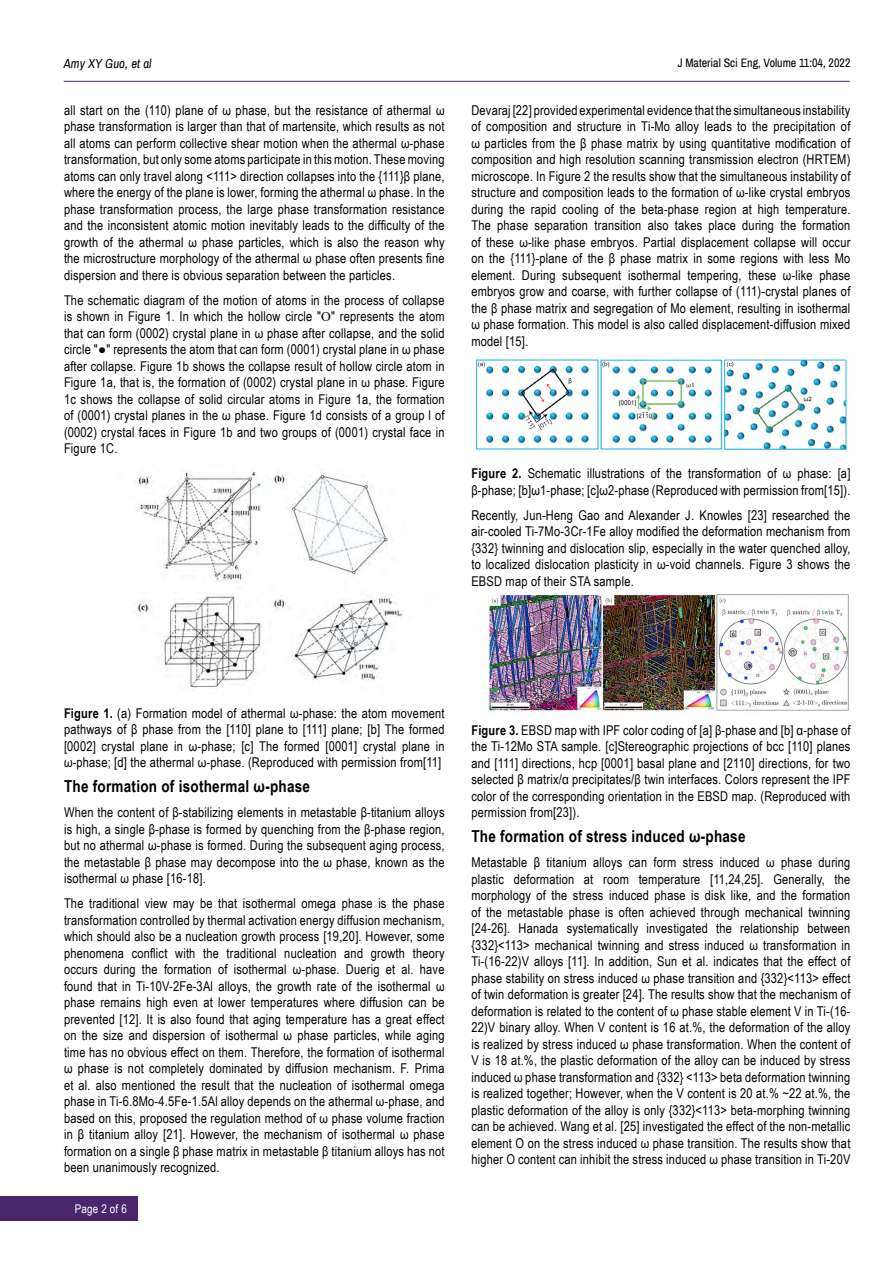
<style>
.page{position:relative;width:893px;height:1263px;background:#fff}
.page>*{position:absolute;margin:0;border:0;box-sizing:border-box;transform-origin:0 0}
.t1{font:700 16.5px "Arial Narrow";letter-spacing:.015em;color:#000}
.t2{font:13.5px/16.5px "Arial Narrow";letter-spacing:.015em;color:#000;text-align:justify}
.t3{font:italic 12.75px "Archivo Narrow";letter-spacing:.01em;color:#000}
.t4{font:12px "Archivo Narrow";color:#000}
.t5{font:12px "Arial Narrow";letter-spacing:.015em;color:#fff}
.s1{font-family:"Times New Roman"}
.s2{font-weight:700}
</style>
<div class="page">
<hr style="left:64px;top:81px;width:786px;height:1px;background:#49266c">
<div style="left:0;top:1196px;width:137px;height:24px;background:#49266c"></div>
<img style="left:137px;top:470px;width:266px;height:221px">
<img style="left:475px;top:358px;width:372px;height:93px">
<img style="left:488px;top:593px;width:361px;height:120px">
<p class="t3" style="left:64px;top:54px;width:89px">Amy XY Guo, et al</p>
<p class="t4" style="left:678px;top:54px;width:174px">J Material Sci Eng, Volume 11:04, 2022</p>
<p class="t2" style="left:64px;top:101px;width:382px">all start on the (110) plane of ω phase, but the resistance of athermal ω phase transformation is larger than that of martensite, which results as not all atoms can perform collective shear motion when the athermal ω-phase transformation, but only some atoms participate in this motion. These moving atoms can only travel along &lt;111&gt; direction collapses into the {111}β plane, where the energy of the plane is lower, forming the athermal ω phase. In the phase transformation process, the large phase transformation resistance and the inconsistent atomic motion inevitably leads to the difficulty of the growth of the athermal ω phase particles, which is also the reason why the microstructure morphology of the athermal ω phase often presents fine dispersion and there is obvious separation between the particles.</p>
<p class="t2" style="left:64px;top:291px;width:382px">The schematic diagram of the motion of atoms in the process of collapse is shown in Figure 1. In which the hollow circle "<span class="s1">O</span>" represents the atom that can form (0002) crystal plane in ω phase after collapse, and the solid circle "●" represents the atom that can form (0001) crystal plane in ω phase after collapse. Figure 1b shows the collapse result of hollow circle atom in Figure 1a, that is, the formation of (0002) crystal plane in ω phase. Figure 1c shows the collapse of solid circular atoms in Figure 1a, the formation of (0001) crystal planes in the ω phase. Figure 1d consists of a group l of (0002) crystal faces in Figure 1b and two groups of (0001) crystal face in Figure 1C.</p>
<p class="t2" style="left:471px;top:101px;width:381px">Devaraj [22] provided experimental evidence that the simultaneous instability of composition and structure in Ti-Mo alloy leads to the precipitation of ω particles from the β phase matrix by using quantitative modification of composition and high resolution scanning transmission electron (HRTEM) microscope. In Figure 2 the results show that the simultaneous instability of structure and composition leads to the formation of ω-like crystal embryos during the rapid cooling of the beta-phase region at high temperature.<br>The phase separation transition also takes place during the formation of these ω-like phase embryos. Partial displacement collapse will occur on the {111}-plane of the β phase matrix in some regions with less Mo element. During subsequent isothermal tempering, these ω-like phase embryos grow and coarse, with further collapse of (111)-crystal planes of the β phase matrix and segregation of Mo element, resulting in isothermal ω phase formation. This model is also called displacement-diffusion mixed model [15].</p>
<p class="t2" style="left:471px;top:465px;width:381px"><span class="s2">Figure 2.</span> Schematic illustrations of the transformation of ω phase: [a] β-phase; [b]ω1-phase; [c]ω2-phase (Reproduced with permission from[15]).</p>
<p class="t2" style="left:471px;top:506px;width:381px">Recently, Jun-Heng Gao and Alexander J. Knowles [23] researched the air-cooled Ti-7Mo-3Cr-1Fe alloy modified the deformation mechanism from {332} twinning and dislocation slip, especially in the water quenched alloy, to localized dislocation plasticity in ω-void channels. Figure 3 shows the EBSD map of their STA sample.</p>
<p class="t2" style="left:64px;top:704px;width:382px"><span class="s2">Figure 1.</span> (a) Formation model of athermal ω-phase: the atom movement pathways of β phase from the [110] plane to [111] plane; [b] The formed [0002] crystal plane in ω-phase; [c] The formed [0001] crystal plane in ω-phase; [d] the athermal ω-phase. (Reproduced with permission from[11]</p>
<p class="t1" style="left:64px;top:774px;width:248px">The formation of isothermal ω-phase</p>
<p class="t2" style="left:64px;top:804px;width:382px">When the content of β-stabilizing elements in metastable β-titanium alloys is high, a single β-phase is formed by quenching from the β-phase region, but no athermal ω-phase is formed. During the subsequent aging process, the metastable β phase may decompose into the ω phase, known as the isothermal ω phase [16-18].</p>
<p class="t2" style="left:64px;top:895px;width:382px">The traditional view may be that isothermal omega phase is the phase transformation controlled by thermal activation energy diffusion mechanism, which should also be a nucleation growth process [19,20]. However, some phenomena conflict with the traditional nucleation and growth theory occurs during the formation of isothermal ω-phase. Duerig et al. have found that in Ti-10V-2Fe-3Al alloys, the growth rate of the isothermal ω phase remains high even at lower temperatures where diffusion can be prevented [12]. It is also found that aging temperature has a great effect on the size and dispersion of isothermal ω phase particles, while aging time has no obvious effect on them. Therefore, the formation of isothermal ω phase is not completely dominated by diffusion mechanism. F. Prima et al. also mentioned the result that the nucleation of isothermal omega phase in Ti-6.8Mo-4.5Fe-1.5Al alloy depends on the athermal ω-phase, and based on this, proposed the regulation method of ω phase volume fraction in β titanium alloy [21]. However, the mechanism of isothermal ω phase formation on a single β phase matrix in metastable β titanium alloys has not been unanimously recognized.</p>
<p class="t5" style="left:75px;top:1199px;width:54px">Page 2 of 6</p>
<p class="t2" style="left:471px;top:721px;width:381px"><span class="s2">Figure 3.</span> EBSD map with IPF color coding of [a] β-phase and [b] α-phase of the Ti-12Mo STA sample. [c]Stereographic projections of bcc [110] planes and [111] directions, hcp [0001] basal plane and [2110] directions, for two selected β matrix/α precipitates/β twin interfaces. Colors represent the IPF color of the corresponding orientation in the EBSD map. (Reproduced with permission from[23]).</p>
<p class="t1" style="left:471px;top:824px;width:276px">The formation of stress induced ω-phase</p>
<p class="t2" style="left:471px;top:854px;width:381px">Metastable β titanium alloys can form stress induced ω phase during plastic deformation at room temperature [11,24,25]. Generally, the morphology of the stress induced phase is disk like, and the formation of the metastable phase is often achieved through mechanical twinning [24-26]. Hanada systematically investigated the relationship between {332}&lt;113&gt; mechanical twinning and stress induced ω transformation in Ti-(16-22)V alloys [11]. In addition, Sun et al. indicates that the effect of phase stability on stress induced ω phase transition and {332}&lt;113&gt; effect of twin deformation is greater [24]. The results show that the mechanism of deformation is related to the content of ω phase stable element V in Ti-(16- 22)V binary alloy. When V content is 16 at.%, the deformation of the alloy is realized by stress induced ω phase transformation. When the content of V is 18 at.%, the plastic deformation of the alloy can be induced by stress induced ω phase transformation and {332} &lt;113&gt; beta deformation twinning is realized together; However, when the V content is 20 at.% ~22 at.%, the plastic deformation of the alloy is only {332}&lt;113&gt; beta-morphing twinning can be achieved. Wang et al. [25] investigated the effect of the non-metallic element O on the stress induced ω phase transition. The results show that higher O content can inhibit the stress induced ω phase transition in Ti-20V</p>
</div>
